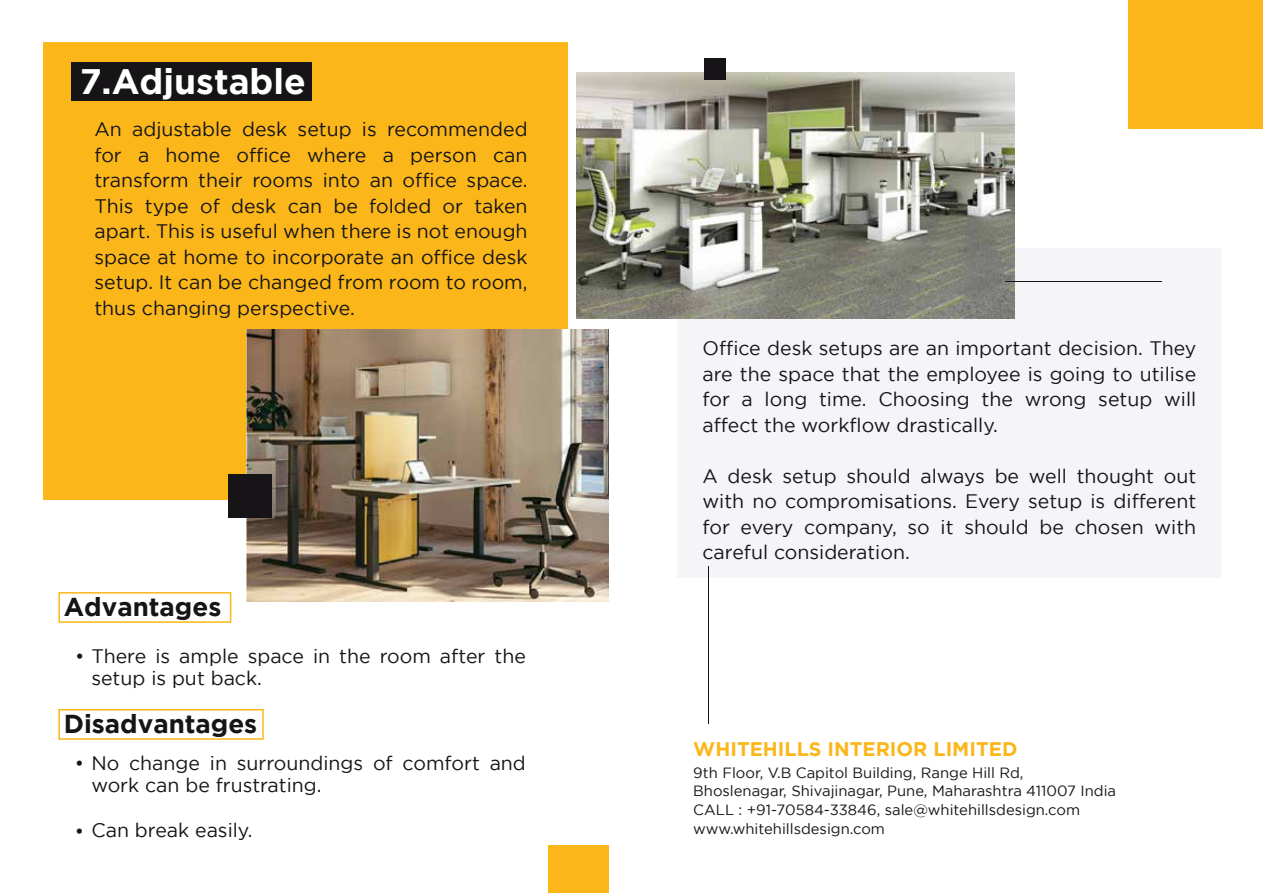
<style>
.page{position:relative;width:1263px;height:893px;background:#fff}
.page>*{position:absolute;margin:0;border:0;box-sizing:border-box;transform-origin:0 0}
.t1{font:700 35.4px "Gotham";color:#fff}
.t2{font:700 25.95px "Gotham";color:#161417}
.t3{font:700 19.65px "Gotham";color:#fbb71a}
.t4{font:19.5px/25.5px "Gotham";color:#161417;text-align:justify}
.t5{font:14.85px/18.8px "Gotham";color:#161417}
</style>
<div class="page">
<div style="left:677px;top:248px;width:545px;height:330px;background:#f5f4f6"></div>
<div style="left:43px;top:42px;width:525px;height:458px;background:#fbb71a"></div>
<div style="left:71px;top:63px;width:241px;height:38px;background:#161417"></div>
<div style="left:58px;top:709px;width:206px;height:31px;border:2px solid #fbb71a"></div>
<div style="left:58px;top:592px;width:173px;height:31px;border:2px solid #fbb71a"></div>
<div style="left:1128px;top:0;width:135px;height:128px;background:#fbb71a"></div>
<div style="left:548px;top:846px;width:60px;height:47px;background:#fbb71a"></div>
<img style="left:246px;top:329px;width:362px;height:272px">
<img style="left:576px;top:72px;width:438px;height:247px">
<hr style="left:1005px;top:281px;width:156px;height:1px;background:#161417">
<div style="left:228px;top:474px;width:44px;height:43px;background:#161417"></div>
<div style="left:704px;top:58px;width:22px;height:21px;background:#161417"></div>
<hr style="left:708px;top:566px;width:1px;height:158px;background:#161417">
<h1 class="t1" style="left:80px;top:61px;width:228px">7.Adjustable</h1>
<p class="t4" style="left:94px;top:116px;width:435px">An adjustable desk setup is recommended for a home office where a person can transform their rooms into an office space.<br>This type of desk can be folded or taken apart. This is useful when there is not enough space at home to incorporate an office desk setup. It can be changed from room to room, thus changing perspective.</p>
<h2 class="t2" style="left:64px;top:591px;width:159px">Advantages</h2>
<p class="t4" style="left:91px;top:644px;width:436px;line-height:22.5px;text-indent:-16px">• There is ample space in the room after the setup is put back.</p>
<h2 class="t2" style="left:64px;top:708px;width:195px">Disadvantages</h2>
<p class="t4" style="left:91px;top:751px;width:436px;line-height:22.5px;text-indent:-17px">• No change in surroundings of comfort and work can be frustrating.</p>
<p class="t4" style="left:75px;top:817px;width:179px">• Can break easily.</p>
<p class="t4" style="left:702px;top:335px;width:495px">Office desk setups are an important decision. They are the space that the employee is going to utilise for a long time. Choosing the wrong setup will affect the workflow drastically.</p>
<p class="t4" style="left:702px;top:463px;width:495px">A desk setup should always be well thought out with no compromisations. Every setup is different for every company, so it should be chosen with careful consideration.</p>
<p class="t3" style="left:693px;top:737px;width:326px">WHITEHILLS INTERIOR LIMITED</p>
<p class="t5" style="left:693px;top:763px;width:424px">9th Floor, V.B Capitol Building, Range Hill Rd, Bhoslenagar, Shivajinagar, Pune, Maharashtra 411007 India CALL : +91-70584-33846, sale@whitehillsdesign.com www.whitehillsdesign.com</p>
</div>
